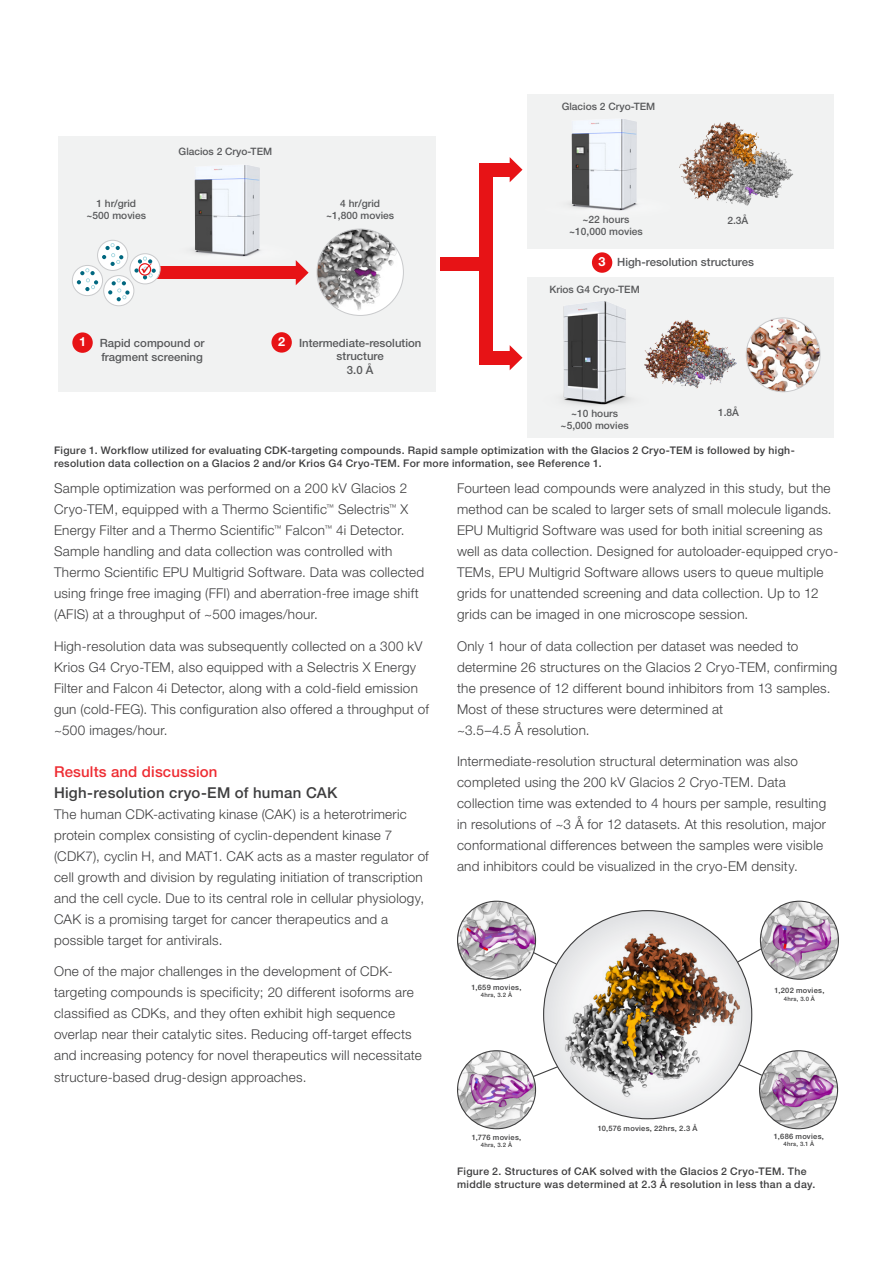
<style>
.page{position:relative;width:893px;height:1263px;background:#fff}
.page>*{position:absolute;margin:0;border:0;box-sizing:border-box;transform-origin:0 0}
.t1{font:500 15px "Helvetica Neue LTW1 G";letter-spacing:.02em;color:#3e3e3f}
.t2{font:500 15px "Helvetica Neue LTW1 G";letter-spacing:.01em;color:#ee2d33}
.t3{font:300 13.5px/21px "Helvetica Neue LTW1 G";letter-spacing:.02em;color:#3e3e3f}
.t4{font:500 11.4px/13.6px "Helvetica Neue LTW1 G";color:#58595b;text-align:right}
.t5{font:500 10.5px/12.6px "Helvetica Neue LTW1 G";letter-spacing:.03em;color:#3e3e3f}
.t6{font:500 10.2px/12.3px "Helvetica Neue LTW1 G";color:#58595b;text-align:center}
.t7{font:500 7.5px "Helvetica Neue LTW1 G";letter-spacing:.035em;color:#3e3e3f}
.t8{font:500 6px "Helvetica Neue LTW1 G";letter-spacing:.035em;color:#3e3e3f}
.s1{font-weight:700;font-size:12.6px;color:#fff}
</style>
<div class="page">
<div style="left:592px;top:252px;width:20px;height:21px;background:#e71316;border-radius:50%"></div>
<div style="left:527px;top:94px;width:307px;height:155px;background:#f1f2f2"></div>
<img style="left:679px;top:122px;width:115px;height:84px">
<img style="left:569px;top:119px;width:68px;height:92px">
<div style="left:527px;top:277px;width:307px;height:160px;background:#f1f2f2"></div>
<img style="left:562px;top:301px;width:68px;height:104px">
<img style="left:746px;top:318px;width:74px;height:74px;border-radius:37px">
<div style="left:746px;top:318px;width:74px;height:74px;border:1px solid #c9cacc;border-radius:50%"></div>
<img style="left:644px;top:319px;width:93px;height:70px">
<div style="left:58px;top:136px;width:378px;height:256px;background:#f1f2f2"></div>
<svg style="left:510px;top:157px;width:12px;height:25px"></svg>
<div style="left:480px;top:163px;width:31px;height:13px;background:#e71316"></div>
<svg style="left:510px;top:345px;width:12px;height:25px"></svg>
<div style="left:480px;top:351px;width:31px;height:13px;background:#e71316"></div>
<div style="left:440px;top:258px;width:47px;height:13px;background:#e71316"></div>
<div style="left:480px;top:176px;width:13px;height:188px;background:#e71316"></div>
<svg style="left:296px;top:271px;width:13px;height:14px"></svg>
<div style="left:155px;top:266px;width:142px;height:13px;background:#e71316"></div>
<img style="left:317px;top:229px;width:86px;height:86px;border-radius:43px">
<img style="left:156px;top:165px;width:151px;height:106px">
<div style="left:72px;top:332px;width:21px;height:21px;background:#e71316;border-radius:50%"></div>
<div style="left:271px;top:332px;width:21px;height:21px;background:#e71316;border-radius:50%"></div>
<svg style="left:72px;top:265px;width:31px;height:31px"></svg>
<div style="left:72px;top:265px;width:31px;height:31px;border:1px solid #c9cacc;border-radius:50%"></div>
<svg style="left:104px;top:276px;width:30px;height:30px"></svg>
<div style="left:103px;top:275px;width:31px;height:31px;border:1px solid #c9cacc;border-radius:50%"></div>
<svg style="left:98px;top:240px;width:30px;height:30px"></svg>
<div style="left:97px;top:240px;width:31px;height:31px;border:1px solid #c9cacc;border-radius:50%"></div>
<svg style="left:130px;top:254px;width:30px;height:30px"></svg>
<div style="left:130px;top:253px;width:30px;height:31px;border:1px solid #c9cacc;border-radius:50%"></div>
<svg style="left:77px;top:243px;width:79px;height:58px"></svg>
<img style="left:544px;top:911px;width:208px;height:208px;border-radius:104px">
<img style="left:760px;top:901px;width:78px;height:78px;border-radius:39px">
<div style="left:760px;top:901px;width:79px;height:79px;border:1px solid #3e3e3f;border-radius:50%"></div>
<img style="left:760px;top:1051px;width:77px;height:78px;border-radius:39px">
<div style="left:759px;top:1050px;width:79px;height:79px;border:1px solid #3e3e3f;border-radius:50%"></div>
<img style="left:458px;top:901px;width:77px;height:78px;border-radius:39px">
<div style="left:457px;top:901px;width:79px;height:79px;border:1px solid #3e3e3f;border-radius:50%"></div>
<img style="left:458px;top:1051px;width:77px;height:78px;border-radius:39px">
<div style="left:457px;top:1050px;width:79px;height:79px;border:1px solid #3e3e3f;border-radius:50%"></div>
<svg style="left:736px;top:947px;width:26px;height:16px"></svg>
<svg style="left:737px;top:1063px;width:26px;height:14px"></svg>
<svg style="left:532px;top:1065px;width:27px;height:13px"></svg>
<svg style="left:532px;top:951px;width:26px;height:14px"></svg>
<p class="t6" style="left:86px;top:197px;width:61px">1 hr/grid ~500 movies</p>
<p class="t6" style="left:179px;top:146px;width:95px">Glacios 2 Cryo-TEM</p>
<p class="t6" style="left:326px;top:197px;width:70px">4 hr/grid ~1,800 movies</p>
<p class="t4" style="left:79px;top:337px;width:127px"><span class="s1">1</span> Rapid compound or fragment screening</p>
<p class="t4" style="left:278px;top:336px;width:145px"><span class="s1">2</span> Intermediate-resolution</p>
<p class="t4" style="left:337px;top:349px;width:49px">structure</p>
<p class="t4" style="left:347px;top:363px;width:28px">3.0 Å</p>
<p class="t6" style="left:562px;top:100px;width:95px">Glacios 2 Cryo-TEM</p>
<p class="t6" style="left:582px;top:213px;width:48px">~22 hours</p>
<p class="t6" style="left:727px;top:214px;width:22px">2.3Å</p>
<p class="t6" style="left:569px;top:226px;width:75px">~10,000 movies</p>
<p class="t4" style="left:599px;top:255px;width:157px"><span class="s1">3</span> High-resolution structures</p>
<p class="t6" style="left:549px;top:283px;width:92px">Krios G4 Cryo-TEM</p>
<p class="t6" style="left:571px;top:407px;width:48px">~10 hours</p>
<p class="t6" style="left:718px;top:407px;width:22px">1.8Å</p>
<p class="t6" style="left:561px;top:419px;width:70px">~5,000 movies</p>
<p class="t5" style="left:54px;top:444px;width:742px">Figure 1. Workflow utilized for evaluating CDK-targeting compounds. Rapid sample optimization with the Glacios 2 Cryo-TEM is followed by high&shy;resolution data collection on a Glacios 2 and/or Krios G4 Cryo-TEM. For more information, see Reference 1.</p>
<p class="t3" style="left:54px;top:478px;width:372px">Sample optimization was performed on a 200 kV Glacios 2<br>Cryo-TEM, equipped with a Thermo Scientific<sup>™</sup> Selectris<sup>™</sup> X Energy Filter and a Thermo Scientific<sup>™</sup> Falcon<sup>™</sup> 4i Detector.<br>Sample handling and data collection was controlled with Thermo Scientific EPU Multigrid Software. Data was collected using fringe free imaging (FFI) and aberration-free image shift (AFIS) at a throughput of ~500 images/hour.</p>
<p class="t3" style="left:54px;top:635px;width:376px">High-resolution data was subsequently collected on a 300 kV Krios G4 Cryo-TEM, also equipped with a Selectris X Energy Filter and Falcon 4i Detector, along with a cold-field emission gun (cold-FEG). This configuration also offered a throughput of ~500 images/hour.</p>
<p class="t2" style="left:54px;top:762px;width:165px">Results and discussion</p>
<p class="t1" style="left:54px;top:783px;width:285px">High-resolution cryo-EM of human CAK</p>
<p class="t3" style="left:54px;top:803px;width:376px">The human CDK-activating kinase (CAK) is a heterotrimeric protein complex consisting of cyclin-dependent kinase 7 (CDK7), cyclin H, and MAT1. CAK acts as a master regulator of cell growth and division by regulating initiation of transcription and the cell cycle. Due to its central role in cellular physiology, CAK is a promising target for cancer therapeutics and a possible target for antivirals.</p>
<p class="t3" style="left:54px;top:961px;width:369px">One of the major challenges in the development of CDK&shy;targeting compounds is specificity; 20 different isoforms are classified as CDKs, and they often exhibit high sequence overlap near their catalytic sites. Reducing off-target effects and increasing potency for novel therapeutics will necessitate structure-based drug-design approaches.</p>
<p class="t3" style="left:457px;top:478px;width:383px">Fourteen lead compounds were analyzed in this study, but the method can be scaled to larger sets of small molecule ligands.<br>EPU Multigrid Software was used for both initial screening as well as data collection. Designed for autoloader-equipped cryo-TEMs, EPU Multigrid Software allows users to queue multiple grids for unattended screening and data collection. Up to 12 grids can be imaged in one microscope session.</p>
<p class="t3" style="left:457px;top:635px;width:382px">Only 1 hour of data collection per dataset was needed to determine 26 structures on the Glacios 2 Cryo-TEM, confirming the presence of 12 different bound inhibitors from 13 samples.<br>Most of these structures were determined at<br>~3.5–4.5 Å resolution.</p>
<p class="t3" style="left:457px;top:751px;width:371px">Intermediate-resolution structural determination was also completed using the 200 kV Glacios 2 Cryo-TEM. Data collection time was extended to 4 hours per sample, resulting in resolutions of ~3 Å for 12 datasets. At this resolution, major conformational differences between the samples were visible and inhibitors could be visualized in the cryo-EM density.</p>
<p class="t7" style="left:471px;top:983px;width:51px">1,659 movies,</p>
<p class="t8" style="left:481px;top:991px;width:33px">4hrs, 3.2 Å</p>
<p class="t7" style="left:472px;top:1132px;width:51px">1,776 movies,</p>
<p class="t8" style="left:481px;top:1141px;width:33px">4hrs, 3.2 Å</p>
<p class="t7" style="left:598px;top:1123px;width:101px">10,576 movies, 22hrs, 2.3 Å</p>
<p class="t7" style="left:774px;top:986px;width:52px">1,202 movies,</p>
<p class="t8" style="left:784px;top:995px;width:32px">4hrs, 3.0 Å</p>
<p class="t7" style="left:774px;top:1131px;width:52px">1,686 movies,</p>
<p class="t8" style="left:784px;top:1140px;width:32px">4hrs, 3.1 Å</p>
<p class="t5" style="left:457px;top:1165px;width:360px">Figure 2. Structures of CAK solved with the Glacios 2 Cryo-TEM. The middle structure was determined at 2.3 Å resolution in less than a day.</p>
</div>
